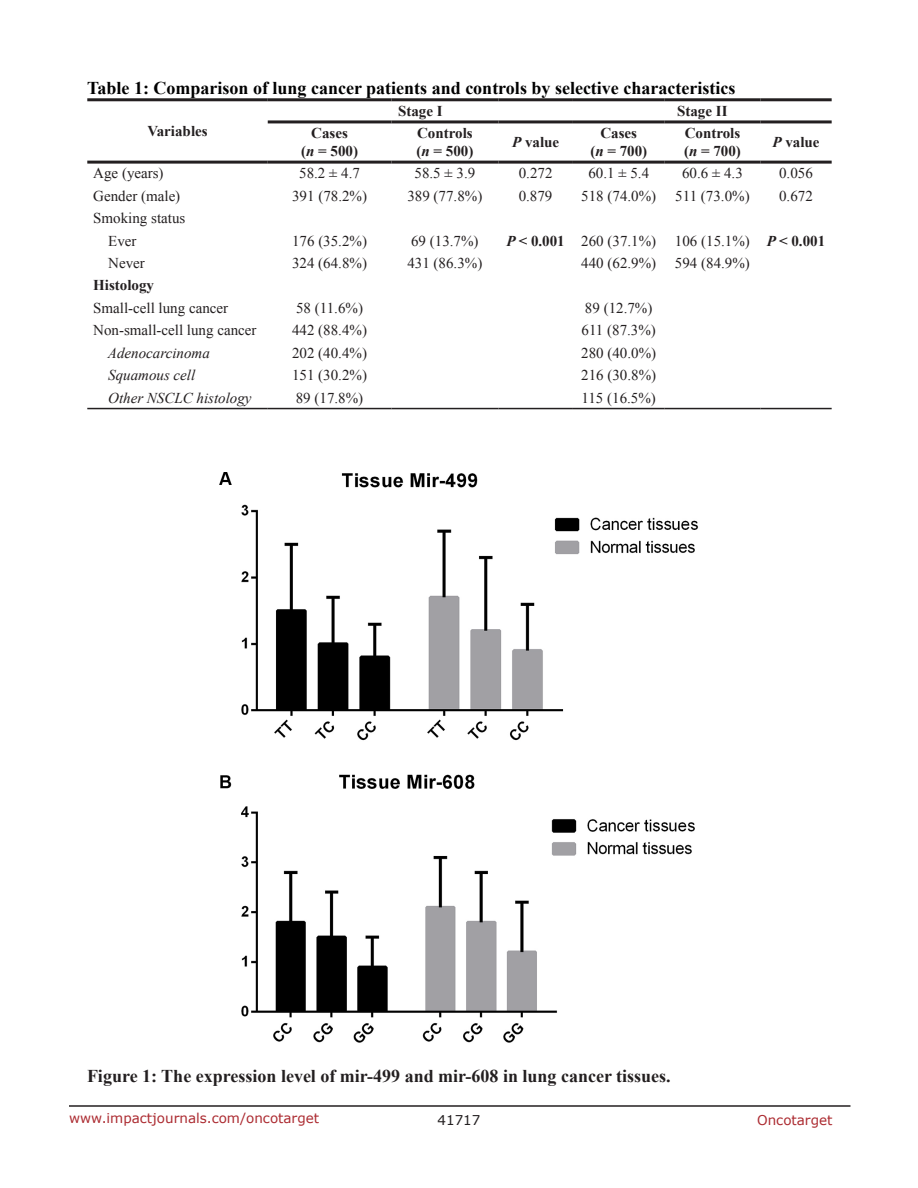
<style>
.page{position:relative;width:918px;height:1188px;background:#fff}
.page>*{position:absolute;margin:0;border:0;box-sizing:border-box;transform-origin:0 0}
.t1{font:700 18px "Times New Roman";color:#000}
.t2{font:700 18px "Times New Roman";color:#231f20}
.t3{font:15px/22.4px "Times New Roman";color:#231f20}
.t4{font:700 15px/18px "Times New Roman";color:#231f20;text-align:center}
.t5{font:italic 15px "Times New Roman";color:#231f20}
.t6{font:13.5px "Verdana";color:#ac2b31}
.t7{font:13.5px "Verdana";color:#231f20}
.s1{font-style:italic}
.s2{font-weight:700;font-style:italic}
.s3{font-weight:700}
</style>
<div class="page">
<hr style="left:69px;top:1105px;width:781px;height:2px;background:#231f20">
<hr style="left:87px;top:408px;width:181px;height:1px;background:#231f20">
<hr style="left:268px;top:408px;width:124px;height:1px;background:#231f20">
<hr style="left:392px;top:408px;width:106px;height:1px;background:#231f20">
<hr style="left:498px;top:408px;width:75px;height:1px;background:#231f20">
<hr style="left:573px;top:408px;width:92px;height:1px;background:#231f20">
<hr style="left:665px;top:408px;width:95px;height:1px;background:#231f20">
<hr style="left:760px;top:408px;width:72px;height:1px;background:#231f20">
<hr style="left:87px;top:98px;width:181px;height:3px;background:#231f20">
<hr style="left:87px;top:161px;width:181px;height:3px;background:#231f20">
<hr style="left:268px;top:98px;width:124px;height:3px;background:#231f20">
<hr style="left:392px;top:98px;width:106px;height:3px;background:#231f20">
<hr style="left:498px;top:98px;width:75px;height:3px;background:#231f20">
<hr style="left:573px;top:98px;width:92px;height:3px;background:#231f20">
<hr style="left:665px;top:98px;width:95px;height:3px;background:#231f20">
<hr style="left:760px;top:98px;width:72px;height:3px;background:#231f20">
<hr style="left:268px;top:120px;width:124px;height:3px;background:#231f20">
<hr style="left:392px;top:120px;width:106px;height:3px;background:#231f20">
<hr style="left:498px;top:120px;width:75px;height:3px;background:#231f20">
<hr style="left:573px;top:120px;width:92px;height:3px;background:#231f20">
<hr style="left:665px;top:120px;width:95px;height:3px;background:#231f20">
<hr style="left:760px;top:120px;width:72px;height:3px;background:#231f20">
<hr style="left:268px;top:161px;width:124px;height:3px;background:#231f20">
<hr style="left:392px;top:161px;width:106px;height:3px;background:#231f20">
<hr style="left:498px;top:161px;width:75px;height:3px;background:#231f20">
<hr style="left:573px;top:161px;width:92px;height:3px;background:#231f20">
<hr style="left:665px;top:161px;width:95px;height:3px;background:#231f20">
<hr style="left:760px;top:161px;width:72px;height:3px;background:#231f20">
<img style="left:220px;top:472px;width:478px;height:571px">
<p class="t1" style="left:87px;top:75px;width:650px">Table 1: Comparison of lung cancer patients and controls by selective characteristics</p>
<p class="t4" style="left:147px;top:122px;width:62px">Variables</p>
<p class="t4" style="left:398px;top:102px;width:46px">Stage I</p>
<p class="t4" style="left:677px;top:102px;width:52px">Stage II</p>
<p class="t4" style="left:301px;top:124px;width:58px">Cases<br>(<span class="s1">n</span> = 500)</p>
<p class="t4" style="left:416px;top:124px;width:58px;text-align:left">Controls (<span class="s1">n</span> = 500)</p>
<p class="t4" style="left:512px;top:133px;width:49px"><span class="s1">P</span> value</p>
<p class="t4" style="left:590px;top:124px;width:58px">Cases<br>(<span class="s1">n</span> = 700)</p>
<p class="t4" style="left:684px;top:124px;width:58px;text-align:left">Controls (<span class="s1">n</span> = 700)</p>
<p class="t4" style="left:772px;top:133px;width:49px"><span class="s1">P</span> value</p>
<p class="t3" style="left:93px;top:162px;width:72px">Age (years)</p>
<p class="t3" style="left:299px;top:162px;width:62px">58.2 ± 4.7</p>
<p class="t3" style="left:415px;top:162px;width:62px">58.5 ± 3.9</p>
<p class="t3" style="left:519px;top:162px;width:35px">0.272</p>
<p class="t3" style="left:588px;top:162px;width:62px">60.1 ± 5.4</p>
<p class="t3" style="left:682px;top:162px;width:62px">60.6 ± 4.3</p>
<p class="t3" style="left:779px;top:162px;width:35px">0.056</p>
<p class="t3" style="left:93px;top:184px;width:89px">Gender (male)</p>
<p class="t3" style="left:292px;top:184px;width:76px">391 (78.2%)</p>
<p class="t3" style="left:407px;top:184px;width:76px">389 (77.8%)</p>
<p class="t3" style="left:519px;top:184px;width:35px">0.879</p>
<p class="t3" style="left:581px;top:184px;width:76px">518 (74.0%)</p>
<p class="t3" style="left:675px;top:184px;width:76px">511 (73.0%)</p>
<p class="t3" style="left:779px;top:184px;width:35px">0.672</p>
<p class="t3" style="left:108px;top:207px;width:79px;text-indent:-15px">Smoking status<br>Ever</p>
<p class="t3" style="left:292px;top:229px;width:76px">176 (35.2%)</p>
<p class="t3" style="left:411px;top:229px;width:69px">69 (13.7%)</p>
<p class="t3" style="left:506px;top:229px;width:320px"><span class="s2">P</span> <span class="s3">&lt; 0.001</span> 260 (37.1%) 106 (15.1%) <span class="s2">P</span> <span class="s3">&lt; 0.001</span></p>
<p class="t3" style="left:108px;top:252px;width:38px">Never</p>
<p class="t3" style="left:292px;top:252px;width:76px">324 (64.8%)</p>
<p class="t3" style="left:407px;top:252px;width:76px">431 (86.3%)</p>
<p class="t3" style="left:581px;top:252px;width:170px">440 (62.9%) 594 (84.9%)</p>
<p class="t4" style="left:93px;top:276px;width:62px">Histology</p>
<p class="t3" style="left:93px;top:296px;width:136px">Small-cell lung cancer</p>
<p class="t3" style="left:296px;top:296px;width:68px">58 (11.6%)</p>
<p class="t3" style="left:585px;top:296px;width:69px">89 (12.7%)</p>
<p class="t3" style="left:93px;top:319px;width:165px">Non-small-cell lung cancer</p>
<p class="t3" style="left:292px;top:319px;width:76px">442 (88.4%)</p>
<p class="t3" style="left:582px;top:319px;width:76px">611 (87.3%)</p>
<p class="t5" style="left:108px;top:342px;width:103px">Adenocarcinoma</p>
<p class="t3" style="left:292px;top:341px;width:76px">202 (40.4%)</p>
<p class="t3" style="left:581px;top:341px;width:76px">280 (40.0%)</p>
<p class="t5" style="left:108px;top:365px;width:89px">Squamous cell</p>
<p class="t3" style="left:292px;top:364px;width:76px">151 (30.2%)</p>
<p class="t3" style="left:581px;top:364px;width:76px">216 (30.8%)</p>
<p class="t5" style="left:108px;top:387px;width:145px">Other NSCLC histology</p>
<p class="t3" style="left:296px;top:386px;width:69px">89 (17.8%)</p>
<p class="t3" style="left:582px;top:386px;width:76px">115 (16.5%)</p>
<p class="t2" style="left:87px;top:1064px;width:585px">Figure 1: The expression level of mir-499 and mir-608 in lung cancer tissues.</p>
<p class="t6" style="left:69px;top:1109px;width:252px">www.impactjournals.com/oncotarget</p>
<p class="t7" style="left:438px;top:1111px;width:44px">41717</p>
<p class="t6" style="left:757px;top:1111px;width:77px">Oncotarget</p>
</div>
